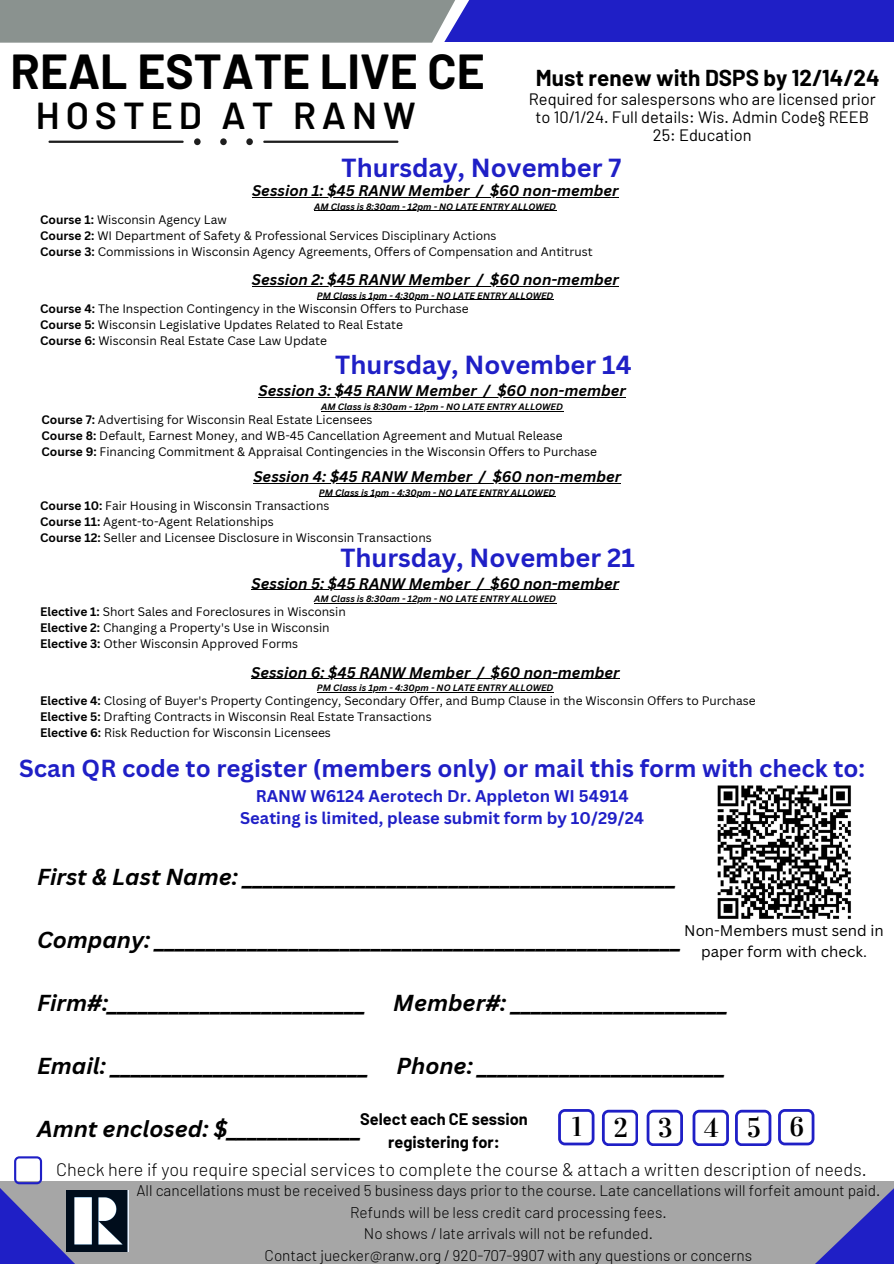
<style>
.page{position:relative;width:894px;height:1264px;background:#fff}
.page>*{position:absolute;margin:0;border:0;box-sizing:border-box;transform-origin:0 0}
.t1{font:700 48px "Barlow";color:#000}
.t2{font:600 37.5px "Barlow";letter-spacing:.16em;color:#000}
.t3{font:26.85px "Vidaloka";letter-spacing:1.105em;color:#000}
.t4{font:700 25.5px "Canva Sans";color:#1f1fc6}
.t5{font:700 24px "Canva Sans";color:#1f1fc6}
.t6{font:italic 700 22.5px "Canva Sans";color:#000}
.t7{font:700 22.5px "Barlow";color:#000}
.t8{font:300 18px "Barlow";color:#000}
.t9{font:16.5px/18px "Barlow";color:#000;text-align:center}
.t10{font:700 16.5px/22.5px "Canva Sans";color:#1f1fc6;text-align:center}
.t11{font:700 16.35px/22.5px "Barlow";color:#000;text-align:center}
.t12{font:300 15.45px/21.3px "Barlow";color:#000;text-align:center}
.t13{font:italic 700 15px "Canva Sans";color:#000}
.t14{font:15px/20.2px "Canva Sans";color:#000;text-align:center}
.t15{font:12px/16px "Canva Sans";color:#000}
.t16{font:italic 700 9px "Canva Sans";color:#000}
.s1{font-weight:700}
</style>
<div class="page">
<div style="left:0;top:1180px;width:893px;height:83px;background:#a6a6a6"></div>
<div style="left:0;top:0;width:481px;height:43px;background:#8a928f"></div>
<div style="left:444px;top:0;width:449px;height:42px;background:#1f1fc6"></div>
<svg style="left:696px;top:1180px;width:197px;height:83px"></svg>
<hr style="left:48px;top:141px;width:136px;height:2px;background:#1e1e1e">
<hr style="left:263px;top:141px;width:135px;height:2px;background:#1e1e1e">
<div style="left:220px;top:138px;width:7px;height:7px;background:#1e1e1e;border-radius:50%"></div>
<div style="left:194px;top:138px;width:6px;height:7px;background:#1e1e1e;border-radius:50%"></div>
<div style="left:246px;top:138px;width:7px;height:7px;background:#1e1e1e;border-radius:50%"></div>
<svg style="left:0;top:1156px;width:206px;height:107px"></svg>
<svg style="left:558px;top:1109px;width:36px;height:35px"></svg>
<img style="left:717px;top:785px;width:134px;height:134px">
<hr style="left:252px;top:197px;width:217px;height:1px;background:#000">
<svg style="left:469px;top:197px;width:21px;height:1px"></svg>
<hr style="left:490px;top:197px;width:128px;height:1px;background:#000">
<hr style="left:314px;top:210px;width:242px;height:1px;background:#000">
<hr style="left:252px;top:286px;width:217px;height:1px;background:#000">
<svg style="left:469px;top:286px;width:21px;height:1px"></svg>
<hr style="left:490px;top:286px;width:128px;height:1px;background:#000">
<hr style="left:317px;top:299px;width:236px;height:1px;background:#000">
<hr style="left:258px;top:397px;width:219px;height:1px;background:#000">
<svg style="left:477px;top:397px;width:20px;height:1px"></svg>
<hr style="left:497px;top:397px;width:128px;height:1px;background:#000">
<hr style="left:321px;top:411px;width:242px;height:1px;background:#000">
<hr style="left:253px;top:483px;width:219px;height:1px;background:#000">
<svg style="left:472px;top:483px;width:20px;height:1px"></svg>
<hr style="left:492px;top:483px;width:129px;height:1px;background:#000">
<hr style="left:319px;top:496px;width:236px;height:1px;background:#000">
<hr style="left:251px;top:589px;width:219px;height:1px;background:#000">
<svg style="left:470px;top:589px;width:20px;height:1px"></svg>
<hr style="left:490px;top:589px;width:129px;height:1px;background:#000">
<hr style="left:314px;top:603px;width:242px;height:1px;background:#000">
<hr style="left:251px;top:678px;width:219px;height:1px;background:#000">
<svg style="left:470px;top:678px;width:21px;height:1px"></svg>
<hr style="left:491px;top:678px;width:128px;height:1px;background:#000">
<hr style="left:317px;top:692px;width:236px;height:1px;background:#000">
<svg style="left:601px;top:1109px;width:36px;height:36px"></svg>
<svg style="left:646px;top:1109px;width:36px;height:36px"></svg>
<svg style="left:692px;top:1109px;width:36px;height:36px"></svg>
<svg style="left:735px;top:1109px;width:35px;height:36px"></svg>
<svg style="left:778px;top:1109px;width:35px;height:35px"></svg>
<h1 class="t1" style="left:11px;top:41px;width:475px">REAL ESTATE LIVE CE</h1>
<h2 class="t2" style="left:36px;top:92px;width:381px">HOSTED AT RANW</h2>
<h3 class="t7" style="left:535px;top:63px;width:345px">Must renew with DSPS by 12/14/24</h3>
<h3 class="t9" style="left:528px;top:89px;width:348px">Required for salespersons who are licensed prior to 10/1/24. Full details: Wis. Admin Code§ REEB<br>25: Education</h3>
<h3 class="t4" style="left:341px;top:149px;width:281px">Thursday, November 7</h3>
<p class="t13" style="left:252px;top:180px;width:368px">Session 1: $45 RANW Member / $60 non-member</p>
<p class="t16" style="left:314px;top:200px;width:243px">AM Class is 8:30am - 12pm - NO LATE ENTRY ALLOWED</p>
<p class="t15" style="left:40px;top:211px;width:554px"><span class="s1">Course 1:</span> Wisconsin Agency Law<br><span class="s1">Course 2:</span> WI Department of Safety &amp; Professional Services Disciplinary Actions<br><span class="s1">Course 3:</span> Commissions in Wisconsin Agency Agreements, Offers of Compensation and Antitrust</p>
<p class="t13" style="left:252px;top:269px;width:368px">Session 2: $45 RANW Member / $60 non-member</p>
<p class="t16" style="left:317px;top:289px;width:238px">PM Class is 1pm - 4:30pm - NO LATE ENTRY ALLOWED</p>
<p class="t15" style="left:40px;top:300px;width:430px"><span class="s1">Course 4:</span> The Inspection Contingency in the Wisconsin Offers to Purchase<br><span class="s1">Course 5:</span> Wisconsin Legislative Updates Related to Real Estate<br><span class="s1">Course 6:</span> Wisconsin Real Estate Case Law Update</p>
<h3 class="t4" style="left:335px;top:346px;width:297px">Thursday, November 14</h3>
<p class="t13" style="left:258px;top:380px;width:369px">Session 3: $45 RANW Member / $60 non-member</p>
<p class="t16" style="left:321px;top:400px;width:243px">AM Class is 8:30am - 12pm - NO LATE ENTRY ALLOWED</p>
<p class="t15" style="left:41px;top:411px;width:557px"><span class="s1">Course 7:</span> Advertising for Wisconsin Real Estate Licensees<br><span class="s1">Course 8:</span> Default, Earnest Money, and WB-45 Cancellation Agreement and Mutual Release<br><span class="s1">Course 9:</span> Financing Commitment &amp; Appraisal Contingencies in the Wisconsin Offers to Purchase</p>
<p class="t13" style="left:253px;top:466px;width:369px">Session 4: $45 RANW Member / $60 non-member</p>
<p class="t16" style="left:319px;top:486px;width:238px">PM Class is 1pm - 4:30pm - NO LATE ENTRY ALLOWED</p>
<p class="t15" style="left:40px;top:497px;width:393px"><span class="s1">Course 10:</span> Fair Housing in Wisconsin Transactions<br><span class="s1">Course 11:</span> Agent-to-Agent Relationships<br><span class="s1">Course 12:</span> Seller and Licensee Disclosure in Wisconsin Transactions</p>
<h3 class="t4" style="left:340px;top:540px;width:296px">Thursday, November 21</h3>
<p class="t13" style="left:251px;top:573px;width:369px">Session 5: $45 RANW Member / $60 non-member</p>
<p class="t16" style="left:314px;top:592px;width:243px">AM Class is 8:30am - 12pm - NO LATE ENTRY ALLOWED</p>
<p class="t15" style="left:40px;top:603px;width:307px"><span class="s1">Elective 1:</span> Short Sales and Foreclosures in Wisconsin<br><span class="s1">Elective 2:</span> Changing a Property's Use in Wisconsin<br><span class="s1">Elective 3:</span> Other Wisconsin Approved Forms</p>
<p class="t13" style="left:251px;top:661px;width:369px">Session 6: $45 RANW Member / $60 non-member</p>
<p class="t16" style="left:317px;top:681px;width:238px">PM Class is 1pm - 4:30pm - NO LATE ENTRY ALLOWED</p>
<p class="t15" style="left:40px;top:692px;width:716px"><span class="s1">Elective 4:</span> Closing of Buyer's Property Contingency, Secondary Offer, and Bump Clause in the Wisconsin Offers to Purchase<br><span class="s1">Elective 5:</span> Drafting Contracts in Wisconsin Real Estate Transactions<br><span class="s1">Elective 6:</span> Risk Reduction for Wisconsin Licensees</p>
<h3 class="t5" style="left:19px;top:751px;width:847px">Scan QR code to register (members only) or mail this form with check to:</h3>
<h3 class="t10" style="left:240px;top:784px;width:405px">RANW W6124 Aerotech Dr. Appleton WI 54914<br>Seating is limited, please submit form by 10/29/24</h3>
<h3 class="t6" style="left:37px;top:861px;width:640px">First &amp; Last Name: __________________________________________</h3>
<p class="t14" style="left:684px;top:920px;width:201px">Non-Members must send in paper form with check.</p>
<h3 class="t6" style="left:37px;top:924px;width:645px">Company: ___________________________________________________</h3>
<h3 class="t6" style="left:37px;top:987px;width:692px">Firm#:_________________________ Member#: _____________________</h3>
<h3 class="t6" style="left:37px;top:1050px;width:690px">Email: _________________________ Phone: ________________________</h3>
<h3 class="t11" style="left:360px;top:1107px;width:169px">Select each CE session registering for:</h3>
<h3 class="t3" style="left:572px;top:1110px;width:11px">1</h3>
<h3 class="t3" style="left:613px;top:1111px;width:192px">23456</h3>
<h3 class="t6" style="left:37px;top:1113px;width:326px">Amnt enclosed: $_____________</h3>
<h3 class="t8" style="left:56px;top:1157px;width:811px">Check here if you require special services to complete the course &amp; attach a written description of needs.</h3>
<p class="t12" style="left:136px;top:1179px;width:745px">All cancellations must be received 5 business days prior to the course. Late cancellations will forfeit amount paid.<br>Refunds will be less credit card processing fees.<br>No shows / late arrivals will not be refunded.<br>Contact juecker@ranw.org / 920-707-9907 with any questions or concerns</p>
</div>
